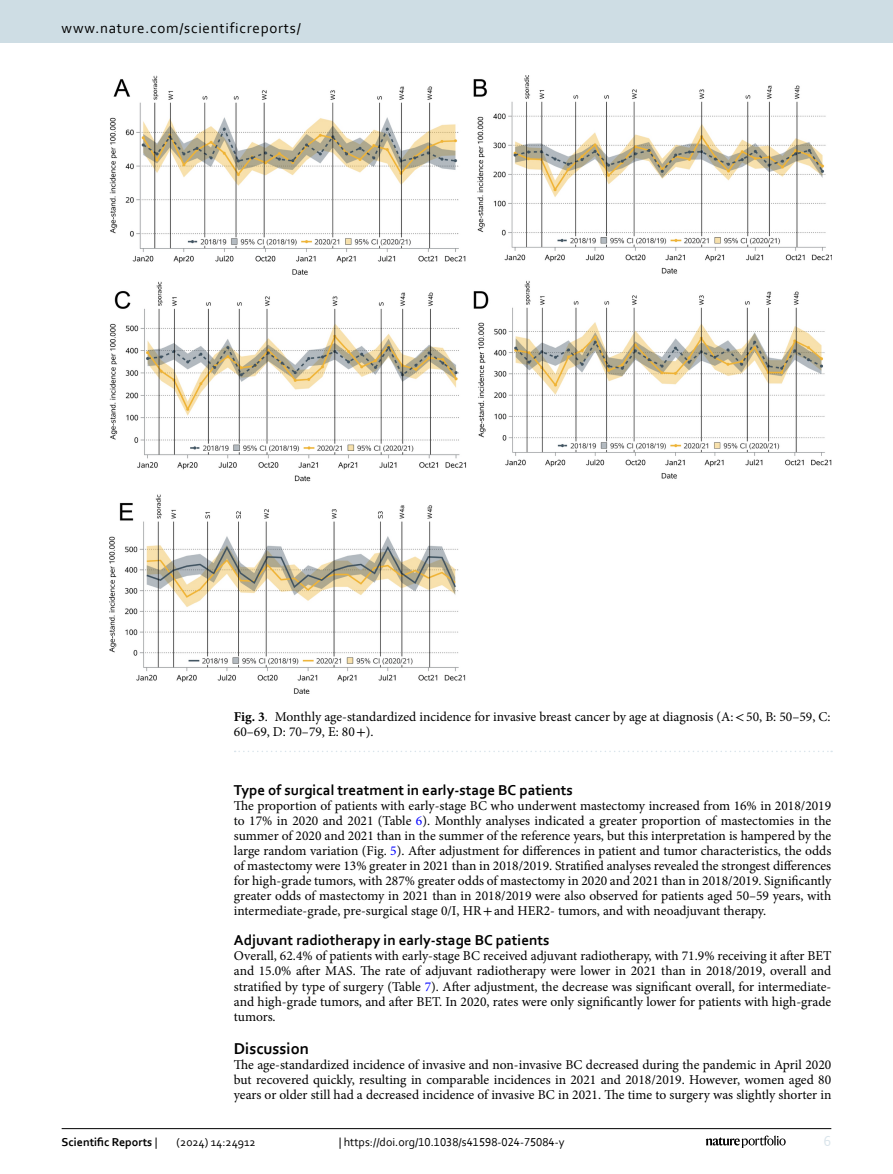
<style>
.page{position:relative;width:893px;height:1174px;background:#fff}
.page>*{position:absolute;margin:0;border:0;box-sizing:border-box;transform-origin:0 0}
.Head_1{font:700 16.5px "Corbel";color:#000}
.Head_2{font:700 15px "Corbel";color:#000}
.t1{font:15px "Corbel";letter-spacing:.05em;color:#000}
.t2{font:15px "Corbel";color:#d9e4eb}
.Body_Text{font:13.5px/15px "Minion Pro";color:#000;text-align:justify}
.Figure_Caption{font:13.5px/15px "Minion Pro";color:#000}
.t3{font:12px "Corbel";color:#000}
.t4{font:700 12px "Corbel";color:#000}
.s1{font-weight:700}
.s2{font-family:"STIX"}
.s3{color:#00f}
.s4{font-weight:400}
</style>
<div class="page">
<img style="left:109px;top:76px;width:722px;height:617px">
<svg style="left:235px;top:750px;width:597px;height:2px"></svg>
<hr style="left:62px;top:1128px;width:769px;height:1px;background:#000">
<svg style="left:706px;top:1135px;width:80px;height:12px"></svg>
<div style="left:0;top:0;width:893px;height:43px;background:#cedde4"></div>
<p class="t1" style="left:62px;top:18px;width:241px">www.nature.com/scientificreports/</p>
<p class="Figure_Caption" style="left:234px;top:709px;width:598px"><span class="s1">Fig. 3</span>. Monthly age-standardized incidence for invasive breast cancer by age at diagnosis (A:<span class="s2">&lt;</span>50, B: 50–59, C:<br>60–69, D: 70–79, E: 80<span class="s2">+</span>).</p>
<p class="Head_2" style="left:234px;top:781px;width:341px">Type of surgical treatment in early-stage BC patients</p>
<p class="Body_Text" style="left:234px;top:798px;width:599px">The proportion of patients with early-stage BC who underwent mastectomy increased from 16% in 2018/2019 to 17% in 2020 and 2021 (Table <span class="s3">6</span>). Monthly analyses indicated a greater proportion of mastectomies in the summer of 2020 and 2021 than in the summer of the reference years, but this interpretation is hampered by the large random variation (Fig. <span class="s3">5</span>). After adjustment for differences in patient and tumor characteristics, the odds of mastectomy were 13% greater in 2021 than in 2018/2019. Stratified analyses revealed the strongest differences for high-grade tumors, with 287% greater odds of mastectomy in 2020 and 2021 than in 2018/2019. Significantly greater odds of mastectomy in 2021 than in 2018/2019 were also observed for patients aged 50–59 years, with intermediate-grade, pre-surgical stage 0/I, HR<span class="s2">+</span>and HER2- tumors, and with neoadjuvant therapy.</p>
<p class="Head_2" style="left:234px;top:931px;width:317px">Adjuvant radiotherapy in early-stage BC patients</p>
<p class="Body_Text" style="left:234px;top:948px;width:599px">Overall, 62.4% of patients with early-stage BC received adjuvant radiotherapy, with 71.9% receiving it after BET and 15.0% after MAS. The rate of adjuvant radiotherapy were lower in 2021 than in 2018/2019, overall and stratified by type of surgery (Table <span class="s3">7</span>). After adjustment, the decrease was significant overall, for intermediate&shy;and high-grade tumors, and after BET. In 2020, rates were only significantly lower for patients with high-grade tumors.</p>
<p class="Head_1" style="left:234px;top:1037px;width:77px">Discussion</p>
<p class="Body_Text" style="left:234px;top:1056px;width:599px">The age-standardized incidence of invasive and non-invasive BC decreased during the pandemic in April 2020 but recovered quickly, resulting in comparable incidences in 2021 and 2018/2019. However, women aged 80 years or older still had a decreased incidence of invasive BC in 2021. The time to surgery was slightly shorter in</p>
<p class="t4" style="left:62px;top:1134px;width:97px">Scientific Reports <span class="s4">|</span></p>
<p class="t3" style="left:177px;top:1134px;width:81px">(2024) 14:24912</p>
<p class="t3" style="left:339px;top:1134px;width:227px">| https://doi.org/10.1038/s41598-024-75084-y</p>
<p class="t2" style="left:824px;top:1132px;width:9px">6</p>
</div>
